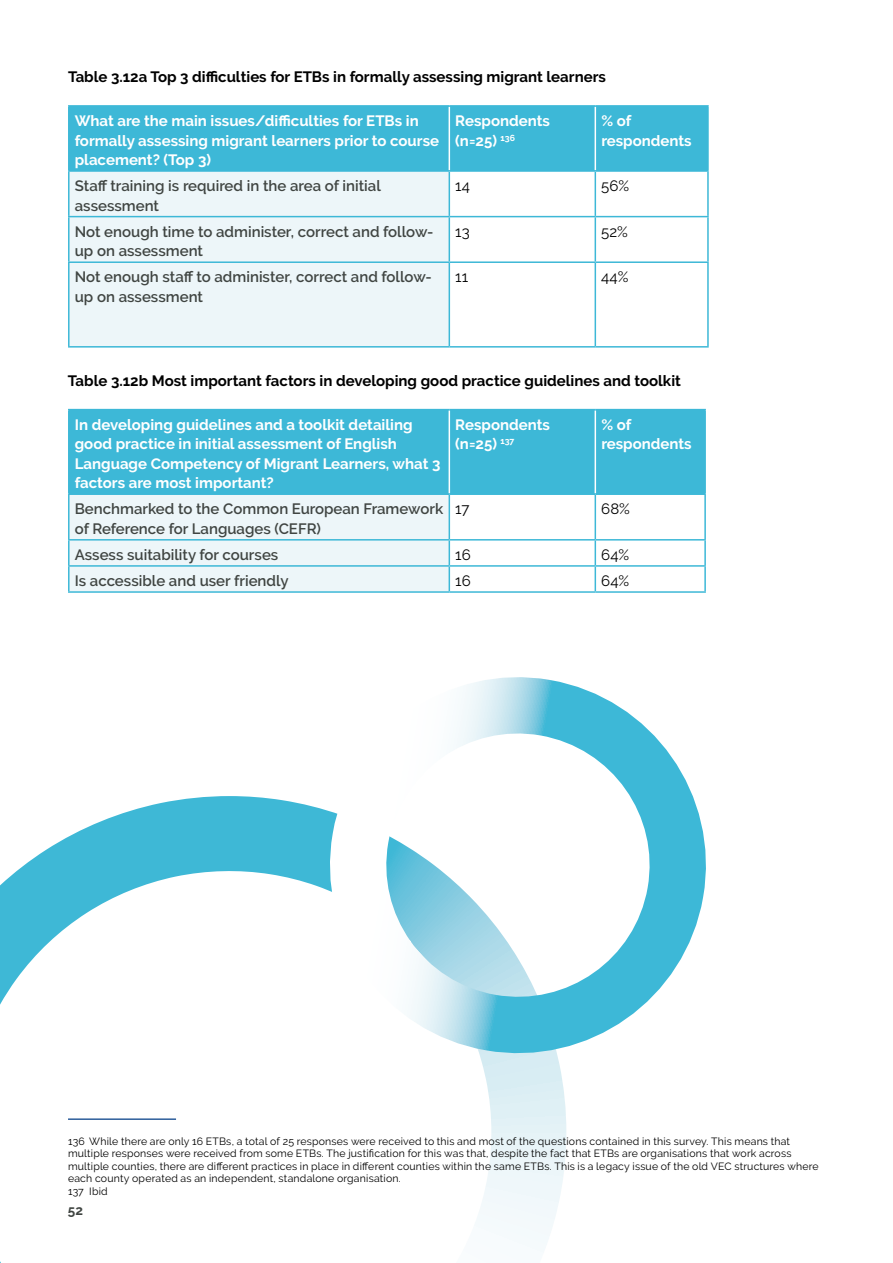
<style>
.page{position:relative;width:893px;height:1263px;background:#fff}
.page>*{position:absolute;margin:0;border:0;box-sizing:border-box;transform-origin:0 0}
.t1{font:700 15px/19.5px "Raleway";color:#fff}
.t2{font:600 15px/19.5px "Raleway";color:#404542}
.t3{font:700 15px "Raleway";color:#000}
.t4{font:15px "Raleway";color:#000}
.t5{font:700 13.5px "Raleway";color:#404542}
.t6{font:10.5px/12.6px "Raleway";letter-spacing:.02em;color:#000}
</style>
<div class="page">
<svg style="left:0;top:803px;width:566px;height:460px"></svg>
<div style="left:70px;top:107px;width:637px;height:63px;background:#3db8d7"></div>
<div style="left:70px;top:172px;width:379px;height:174px;background:#edf6f9"></div>
<hr style="left:449px;top:107px;width:1px;height:63px;background:#fff">
<hr style="left:595px;top:107px;width:1px;height:63px;background:#fff">
<hr style="left:68px;top:172px;width:2px;height:44px;background:#3db8d7">
<hr style="left:449px;top:172px;width:1px;height:44px;background:#3db8d7">
<hr style="left:595px;top:172px;width:1px;height:44px;background:#3db8d7">
<hr style="left:707px;top:172px;width:2px;height:44px;background:#3db8d7">
<hr style="left:68px;top:216px;width:381px;height:1px;background:#3db8d7">
<hr style="left:68px;top:217px;width:2px;height:44px;background:#3db8d7">
<hr style="left:449px;top:216px;width:146px;height:1px;background:#3db8d7">
<hr style="left:449px;top:217px;width:1px;height:44px;background:#3db8d7">
<hr style="left:595px;top:216px;width:114px;height:1px;background:#3db8d7">
<hr style="left:595px;top:217px;width:1px;height:44px;background:#3db8d7">
<hr style="left:707px;top:217px;width:2px;height:44px;background:#3db8d7">
<hr style="left:68px;top:261px;width:381px;height:2px;background:#3db8d7">
<hr style="left:68px;top:263px;width:2px;height:83px;background:#3db8d7">
<hr style="left:449px;top:261px;width:146px;height:2px;background:#3db8d7">
<hr style="left:449px;top:263px;width:1px;height:83px;background:#3db8d7">
<hr style="left:595px;top:261px;width:114px;height:2px;background:#3db8d7">
<hr style="left:595px;top:263px;width:1px;height:83px;background:#3db8d7">
<hr style="left:707px;top:263px;width:2px;height:83px;background:#3db8d7">
<hr style="left:68px;top:346px;width:381px;height:2px;background:#3db8d7">
<hr style="left:449px;top:346px;width:146px;height:2px;background:#3db8d7">
<hr style="left:595px;top:346px;width:114px;height:2px;background:#3db8d7">
<hr style="left:68px;top:105px;width:381px;height:2px;background:#3db8d7">
<hr style="left:68px;top:107px;width:2px;height:63px;background:#3db8d7">
<hr style="left:449px;top:105px;width:146px;height:2px;background:#3db8d7">
<hr style="left:595px;top:105px;width:114px;height:2px;background:#3db8d7">
<hr style="left:707px;top:107px;width:2px;height:63px;background:#3db8d7">
<hr style="left:68px;top:170px;width:381px;height:2px;background:#3db8d7">
<hr style="left:449px;top:170px;width:146px;height:2px;background:#3db8d7">
<hr style="left:595px;top:170px;width:114px;height:2px;background:#3db8d7">
<div style="left:70px;top:410px;width:634px;height:83px;background:#3db8d7"></div>
<hr style="left:449px;top:410px;width:1px;height:83px;background:#fff">
<hr style="left:595px;top:410px;width:1px;height:83px;background:#fff">
<hr style="left:68px;top:493px;width:381px;height:2px;background:#3db8d7">
<hr style="left:68px;top:495px;width:2px;height:44px;background:#3db8d7">
<hr style="left:449px;top:493px;width:146px;height:2px;background:#3db8d7">
<hr style="left:595px;top:493px;width:111px;height:2px;background:#3db8d7">
<hr style="left:704px;top:495px;width:2px;height:44px;background:#3db8d7">
<hr style="left:68px;top:539px;width:381px;height:2px;background:#3db8d7">
<hr style="left:68px;top:541px;width:2px;height:24px;background:#3db8d7">
<hr style="left:595px;top:539px;width:111px;height:2px;background:#3db8d7">
<hr style="left:704px;top:541px;width:2px;height:24px;background:#3db8d7">
<hr style="left:68px;top:565px;width:381px;height:2px;background:#3db8d7">
<hr style="left:68px;top:567px;width:2px;height:24px;background:#3db8d7">
<hr style="left:595px;top:565px;width:111px;height:2px;background:#3db8d7">
<svg style="left:69px;top:494px;width:636px;height:97px"></svg>
<hr style="left:704px;top:567px;width:2px;height:24px;background:#3db8d7">
<hr style="left:68px;top:591px;width:381px;height:2px;background:#3db8d7">
<hr style="left:449px;top:591px;width:146px;height:2px;background:#3db8d7">
<hr style="left:595px;top:591px;width:111px;height:2px;background:#3db8d7">
<hr style="left:68px;top:409px;width:381px;height:1px;background:#3db8d7">
<hr style="left:68px;top:410px;width:2px;height:83px;background:#3db8d7">
<hr style="left:449px;top:409px;width:146px;height:1px;background:#3db8d7">
<hr style="left:595px;top:409px;width:111px;height:1px;background:#3db8d7">
<hr style="left:704px;top:410px;width:2px;height:83px;background:#3db8d7">
<hr style="left:68px;top:1118px;width:108px;height:2px;background:#2d5e9b">
<svg style="left:330px;top:677px;width:376px;height:376px"></svg>
<h1 class="t3" style="left:68px;top:68px;width:539px">Table 3.12a Top 3 difficulties for ETBs in formally assessing migrant learners</h1>
<h1 class="t1" style="left:75px;top:111px;width:366px">What are the main issues/difficulties for ETBs in formally assessing migrant learners prior to course placement? (Top 3)</h1>
<h1 class="t1" style="left:455px;top:111px;width:96px">Respondents (n=25) <sup>136</sup></h1>
<h1 class="t1" style="left:601px;top:111px;width:92px">% of respondents</h1>
<h1 class="t2" style="left:75px;top:176px;width:308px">Staff training is required in the area of initial assessment</h1>
<h1 class="t4" style="left:455px;top:177px;width:16px">14</h1>
<h1 class="t4" style="left:601px;top:177px;width:29px">56%</h1>
<h1 class="t2" style="left:75px;top:222px;width:360px">Not enough time to administer, correct and follow&shy;up on assessment</h1>
<h1 class="t4" style="left:455px;top:223px;width:16px">13</h1>
<h1 class="t4" style="left:601px;top:223px;width:28px">52%</h1>
<h1 class="t2" style="left:75px;top:267px;width:359px">Not enough staff to administer, correct and follow&shy;up on assessment</h1>
<h1 class="t4" style="left:455px;top:268px;width:14px">11</h1>
<h1 class="t4" style="left:601px;top:268px;width:29px">44%</h1>
<h1 class="t3" style="left:68px;top:372px;width:614px">Table 3.12b Most important factors in developing good practice guidelines and toolkit</h1>
<h1 class="t1" style="left:75px;top:415px;width:367px">In developing guidelines and a toolkit detailing good practice in initial assessment of English Language Competency of Migrant Learners, what 3 factors are most important?</h1>
<h1 class="t1" style="left:455px;top:415px;width:96px">Respondents (n=25) <sup>137</sup></h1>
<h1 class="t1" style="left:601px;top:415px;width:92px">% of respondents</h1>
<h1 class="t2" style="left:75px;top:499px;width:370px">Benchmarked to the Common European Framework of Reference for Languages (CEFR)</h1>
<h1 class="t4" style="left:455px;top:500px;width:16px">17</h1>
<h1 class="t4" style="left:601px;top:500px;width:30px">68%</h1>
<h1 class="t2" style="left:75px;top:545px;width:205px">Assess suitability for courses</h1>
<h1 class="t4" style="left:455px;top:546px;width:17px">16</h1>
<h1 class="t4" style="left:601px;top:546px;width:29px">64%</h1>
<h1 class="t2" style="left:75px;top:571px;width:215px">Is accessible and user friendly</h1>
<h1 class="t4" style="left:455px;top:572px;width:17px">16</h1>
<h1 class="t4" style="left:601px;top:572px;width:29px">64%</h1>
<p class="t6" style="left:68px;top:1134px;width:752px">136 While there are only 16 ETBs, a total of 25 responses were received to this and most of the questions contained in this survey. This means that multiple responses were received from some ETBs. The justification for this was that, despite the fact that ETBs are organisations that work across multiple counties, there are different practices in place in different counties within the same ETBs. This is a legacy issue of the old VEC structures where each county operated as an independent, standalone organisation.<br>137 Ibid</p>
<p class="t5" style="left:68px;top:1203px;width:17px">52</p>
</div>
